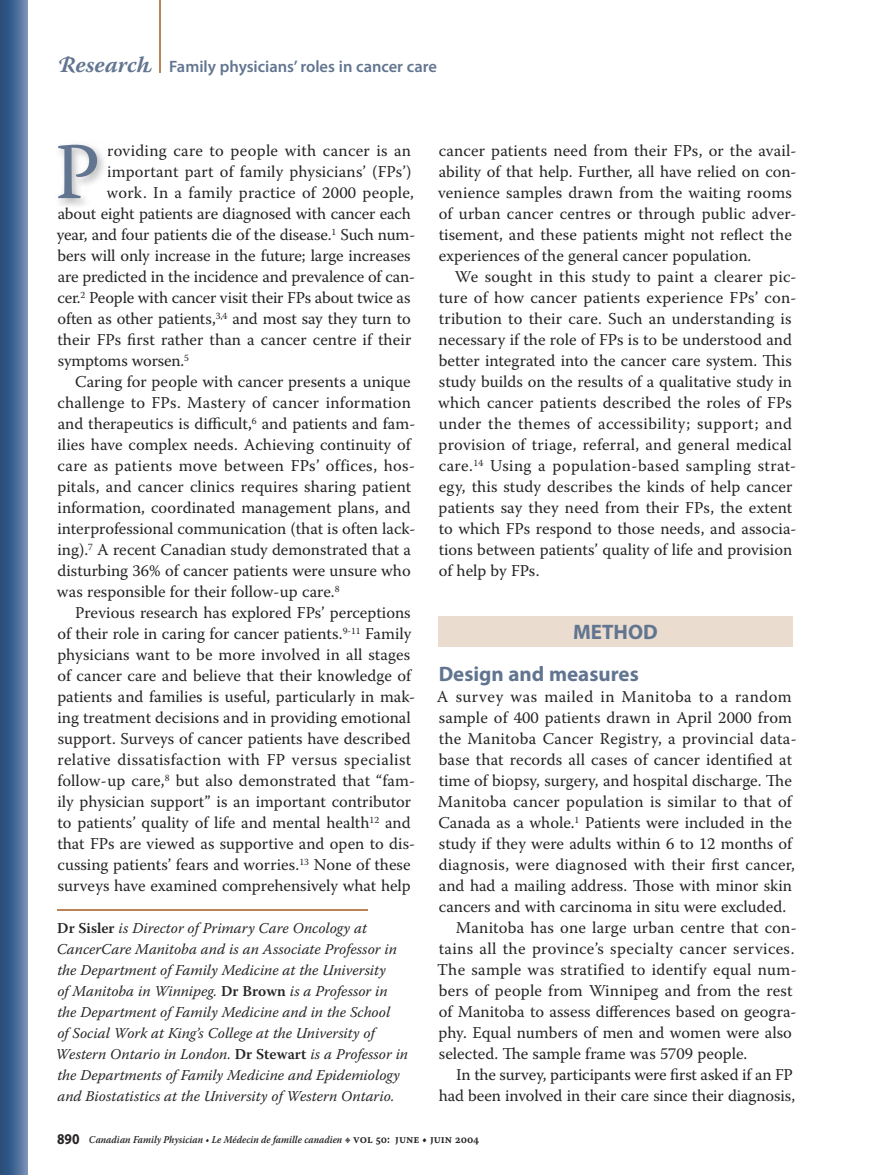
<style>
.page{position:relative;width:878px;height:1175px;background:#fff}
.page>*{position:absolute;margin:0;border:0;box-sizing:border-box;transform-origin:0 0}
.t1{font:80.25px "Warnock Pro";color:#627590}
.t2{font:700 21px/42px "Myriad Pro";color:#627590}
.t3{font:16.5px/21px "Warnock Pro";letter-spacing:.005em;color:#272425}
.t4{font:16.5px "Warnock Pro";letter-spacing:.025em;color:#272425}
.t5{font:600 16.5px "Myriad Pro";color:#627590}
.t6{font:16.5px "Warnock Pro";letter-spacing:.03em;color:#272425}
.t7{font:italic 15px/21px "Warnock Pro";color:#272425}
.t8{font:italic 600 10.5px "Warnock Pro";color:#272425;scale:.9 1}
.s1{font-family:"Warnock Pro";font-weight:700;font-style:italic;font-size:22.5px}
.s2{font-weight:600;font-style:normal}
.s3{font-family:"Myriad Pro";font-weight:700;font-style:normal;font-size:15px}
.s4{font-family:"Warnock Pro Capt";font-weight:400;font-style:normal;font-size:12px}
.s5{font-family:"Warnock Pro Semibold Capt";font-weight:400;font-style:normal;font-size:12px}
</style>
<div class="page">
<svg style="left:0;top:0;width:27px;height:1174px;background:#456793"></svg>
<hr style="left:159px;top:0;width:1px;height:72px;background:#b98257">
<div style="left:438px;top:616px;width:354px;height:30px;background:#eaddcf"></div>
<hr style="left:57px;top:909px;width:310px;height:1px;background:#b98257">
<p class="t5" style="left:57px;top:57px;width:381px"><span class="s1">Research</span> Family physicians’ roles in cancer care</p>
<h1 class="t1" style="left:55px;top:123px;width:47px">P</h1>
<p class="t3" style="left:107px;top:140px;width:305px">roviding care to people with cancer is an</p>
<p class="t3" style="left:107px;top:161px;width:306px">important part of family physicians’ (FPs’)</p>
<p class="t3" style="left:107px;top:182px;width:309px">work. In a family practice of 2000 people,</p>
<p class="t3" style="left:58px;top:203px;width:355px">about eight patients are diagnosed with cancer each</p>
<p class="t3" style="left:57px;top:224px;width:360px">year, and four patients die of the disease.<sup>1</sup> Such num-</p>
<p class="t3" style="left:57px;top:245px;width:354px">bers will only increase in the future; large increases</p>
<p class="t3" style="left:58px;top:266px;width:359px">are predicted in the incidence and prevalence of can-</p>
<p class="t3" style="left:57px;top:287px;width:354px">cer.<sup>2</sup> People with cancer visit their FPs about twice as</p>
<p class="t3" style="left:57px;top:308px;width:355px">often as other patients,<sup>3,4</sup> and most say they turn to</p>
<p class="t3" style="left:57px;top:329px;width:355px">their FPs first rather than a cancer centre if their</p>
<p class="t3" style="left:58px;top:350px;width:133px">symptoms worsen.<sup>5</sup></p>
<p class="t3" style="left:75px;top:371px;width:337px">Caring for people with cancer presents a unique</p>
<p class="t3" style="left:57px;top:392px;width:355px">challenge to FPs. Mastery of cancer information</p>
<p class="t3" style="left:58px;top:413px;width:359px">and therapeutics is difficult,<sup>6</sup> and patients and fam-</p>
<p class="t3" style="left:57px;top:434px;width:355px">ilies have complex needs. Achieving continuity of</p>
<p class="t3" style="left:57px;top:455px;width:359px">care as patients move between FPs’ offices, hos-</p>
<p class="t3" style="left:57px;top:476px;width:355px">pitals, and cancer clinics requires sharing patient</p>
<p class="t3" style="left:57px;top:497px;width:355px">information, coordinated management plans, and</p>
<p class="t3" style="left:57px;top:518px;width:359px">interprofessional communication (that is often lack-</p>
<p class="t3" style="left:57px;top:539px;width:355px">ing).<sup>7</sup> A recent Canadian study demonstrated that a</p>
<p class="t3" style="left:57px;top:560px;width:355px">disturbing 36% of cancer patients were unsure who</p>
<p class="t3" style="left:57px;top:581px;width:284px">was responsible for their follow-up care.<sup>8</sup></p>
<p class="t3" style="left:75px;top:602px;width:337px">Previous research has explored FPs’ perceptions</p>
<p class="t3" style="left:57px;top:623px;width:355px">of their role in caring for cancer patients.<sup>9-11</sup> Family</p>
<p class="t3" style="left:57px;top:644px;width:354px">physicians want to be more involved in all stages</p>
<p class="t3" style="left:57px;top:665px;width:355px">of cancer care and believe that their knowledge of</p>
<p class="t3" style="left:57px;top:686px;width:359px">patients and families is useful, particularly in mak-</p>
<p class="t3" style="left:57px;top:707px;width:355px">ing treatment decisions and in providing emotional</p>
<p class="t3" style="left:58px;top:728px;width:354px">support. Surveys of cancer patients have described</p>
<p class="t4" style="left:57px;top:750px;width:355px">relative dissatisfaction with FP versus specialist</p>
<p class="t3" style="left:57px;top:770px;width:359px">follow-up care,<sup>8</sup> but also demonstrated that “fam-</p>
<p class="t3" style="left:57px;top:791px;width:355px">ily physician support” is an important contributor</p>
<p class="t3" style="left:57px;top:812px;width:355px">to patients’ quality of life and mental health<sup>12</sup> and</p>
<p class="t3" style="left:57px;top:833px;width:359px">that FPs are viewed as supportive and open to dis-</p>
<p class="t3" style="left:57px;top:854px;width:354px">cussing patients’ fears and worries.<sup>13</sup> None of these</p>
<p class="t3" style="left:58px;top:875px;width:354px">surveys have examined comprehensively what help</p>
<p class="t7" style="left:56px;top:917px;width:354px"><span class="s2">Dr Sisler</span> is Director of Primary Care Oncology at CancerCare Manitoba and is an Associate Professor in the Department of Family Medicine at the University<br>of Manitoba in Winnipeg. <span class="s2">Dr Brown</span> is a Professor in the Department of Family Medicine and in the School<br>of Social Work at King’s College at the University of Western Ontario in London. <span class="s2">Dr Stewart</span> is a Professor in the Departments of Family Medicine and Epidemiology and Biostatistics at the University of Western Ontario.</p>
<p class="t3" style="left:438px;top:140px;width:360px">cancer patients need from their FPs, or the avail&shy;ability of that help. Further, all have relied on con&shy;venience samples drawn from the waiting rooms of urban cancer centres or through public adver&shy;tisement, and these patients might not reflect the experiences of the general cancer population.</p>
<p class="t3" style="left:438px;top:266px;width:360px;text-indent:17px">We sought in this study to paint a clearer pic&shy;ture of how cancer patients experience FPs’ con&shy;tribution to their care. Such an understanding is necessary if the role of FPs is to be understood and better integrated into the cancer care system. This study builds on the results of a qualitative study in which cancer patients described the roles of FPs under the themes of accessibility; support; and provision of triage, referral, and general medical care.<sup>14</sup> Using a population-based sampling strat&shy;egy, this study describes the kinds of help cancer patients say they need from their FPs, the extent to which FPs respond to those needs, and associa&shy;tions between patients’ quality of life and provision of help by FPs.</p>
<p class="t2" style="left:438px;top:611px;width:221px;text-indent:134px">METHOD<br>Design and measures</p>
<p class="t6" style="left:437px;top:687px;width:356px">A survey was mailed in Manitoba to a random</p>
<p class="t3" style="left:439px;top:707px;width:354px">sample of 400 patients drawn in April 2000 from</p>
<p class="t3" style="left:438px;top:728px;width:359px">the Manitoba Cancer Registry, a provincial data-</p>
<p class="t3" style="left:438px;top:749px;width:355px">base that records all cases of cancer identified at</p>
<p class="t3" style="left:438px;top:770px;width:354px">time of biopsy, surgery, and hospital discharge. The</p>
<p class="t3" style="left:438px;top:791px;width:355px">Manitoba cancer population is similar to that of</p>
<p class="t3" style="left:438px;top:812px;width:355px">Canada as a whole.<sup>1</sup> Patients were included in the</p>
<p class="t3" style="left:439px;top:833px;width:355px">study if they were adults within 6 to 12 months of</p>
<p class="t3" style="left:438px;top:854px;width:358px">diagnosis, were diagnosed with their first cancer,</p>
<p class="t3" style="left:439px;top:875px;width:355px">and had a mailing address. Those with minor skin</p>
<p class="t3" style="left:438px;top:896px;width:349px">cancers and with carcinoma in situ were excluded.</p>
<p class="t3" style="left:456px;top:917px;width:342px">Manitoba has one large urban centre that con-</p>
<p class="t3" style="left:438px;top:938px;width:357px">tains all the province’s specialty cancer services.</p>
<p class="t3" style="left:437px;top:959px;width:361px">The sample was stratified to identify equal num-</p>
<p class="t3" style="left:438px;top:980px;width:355px">bers of people from Winnipeg and from the rest</p>
<p class="t3" style="left:438px;top:1001px;width:359px">of Manitoba to assess differences based on geogra-</p>
<p class="t3" style="left:438px;top:1022px;width:355px">phy. Equal numbers of men and women were also</p>
<p class="t3" style="left:439px;top:1043px;width:310px">selected. The sample frame was 5709 people.</p>
<p class="t3" style="left:456px;top:1064px;width:338px">In the survey, participants were first asked if an FP</p>
<p class="t3" style="left:438px;top:1085px;width:358px">had been involved in their care since their diagnosis,</p>
<p class="t8" style="left:57px;top:1133px;width:470px"><span class="s3">890</span> Canadian Family Physician • Le Médecin de famille canadien <span class="s4">d</span> <span class="s5">VOL 50: JUNE • JUIN 2004</span></p>
</div>
